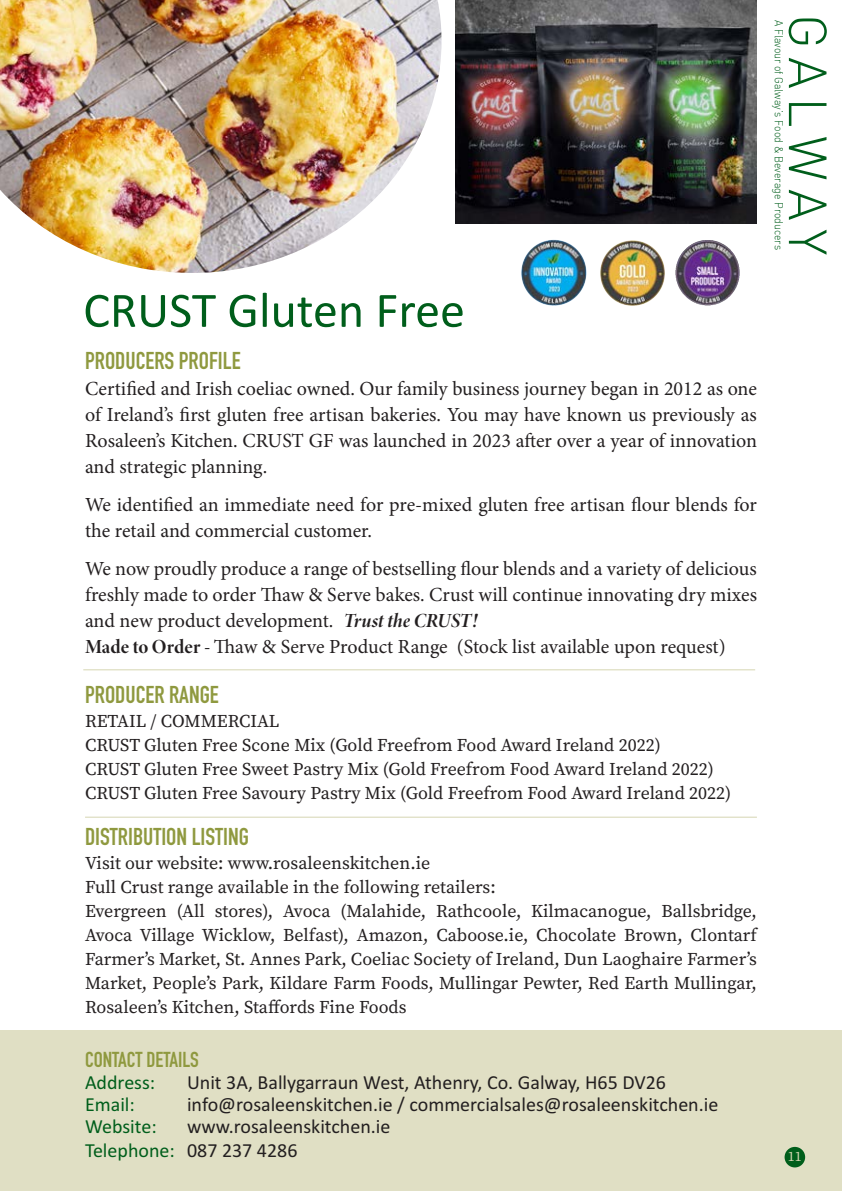
<style>
.page{position:relative;width:842px;height:1191px;background:#fff}
.page>*{position:absolute;margin:0;border:0;box-sizing:border-box;transform-origin:0 0}
.t1{font:300 52.8px "DIN";letter-spacing:.16em;color:#005e1b}
.COMPANY_NAME{font:50px "Calibri";color:#005e1b}
.HEADING_FOR_PARAGRAPH{font:700 24px "DIN Condensed";color:#8f993f}
.t2{font:700 21.2px "DIN Condensed";color:#8f993f}
.USE_TEXT{font:20px/26px "Minion Pro";color:#231f20;text-align:justify}
.t3{font:20px "Calibri";color:#231f20}
.t4{font:20px "Calibri";color:#005e1b}
.PRODUCERS_TEXT{font:18px/24px "Source Serif Variable";color:#231f20;text-align:justify}
.t5{font:14px "Source Serif Variable";color:#d6d6b2}
.t6{font:300 11.6px "DIN";color:#005e1b;scale:.9 1}
.s1{font-family:"Minion Variable Concept";font-style:italic}
.s2{font-family:"Minion Variable Concept"}
.s3{color:#231f20}
</style>
<div class="page">
<div style="left:0;top:1030px;width:842px;height:161px;background:#e0dfc4"></div>
<div style="left:784px;top:1146px;width:21px;height:21px;background:#005e1b;border-radius:50%"></div>
<img style="left:600px;top:240px;width:65px;height:66px">
<img style="left:521px;top:239px;width:66px;height:67px">
<img style="left:675px;top:240px;width:65px;height:66px">
<img style="left:0;top:0;width:441px;height:273px">
<img style="left:456px;top:0;width:301px;height:223px">
<hr style="left:83px;top:669px;width:672px;height:1px;background:#d6d6b2">
<hr style="left:85px;top:816px;width:672px;height:1px;background:#d6d6b2">
<p class="t6" style="left:786px;top:20px;width:257px;rotate:90deg">A Flavour of Galway’s Food &amp; Beverage Producers</p>
<h1 class="t1" style="left:840px;top:14px;width:243px;rotate:90deg">GALWAY</h1>
<p class="COMPANY_NAME" style="left:83px;top:278px;width:383px">CRUST Gluten Free</p>
<p class="HEADING_FOR_PARAGRAPH" style="left:85px;top:344px;width:157px">PRODUCERS PROFILE</p>
<p class="USE_TEXT" style="left:85px;top:375px;width:673px">Certified and Irish coeliac owned. Our family business journey began in 2012 as one of Ireland’s first gluten free artisan bakeries. You may have known us previously as Rosaleen’s Kitchen. CRUST GF was launched in 2023 after over a year of innovation and strategic planning.</p>
<p class="USE_TEXT" style="left:85px;top:491px;width:673px">We identified an immediate need for pre-mixed gluten free artisan flour blends for the retail and commercial customer.</p>
<p class="USE_TEXT" style="left:85px;top:555px;width:673px">We now proudly produce a range of bestselling flour blends and a variety of delicious freshly made to order Thaw &amp; Serve bakes. Crust will continue innovating dry mixes and new product development. <span class="s1">Trust the CRUST!</span></p>
<p class="USE_TEXT" style="left:85px;top:633px;width:642px"><span class="s2">Made to Order -</span> Thaw &amp; Serve Product Range (Stock list available upon request)</p>
<p class="HEADING_FOR_PARAGRAPH" style="left:85px;top:678px;width:135px">PRODUCER RANGE</p>
<p class="PRODUCERS_TEXT" style="left:85px;top:709px;width:196px">RETAIL / COMMERCIAL</p>
<p class="PRODUCERS_TEXT" style="left:85px;top:733px;width:577px">CRUST Gluten Free Scone Mix (Gold Freefrom Food Award Ireland 2022)</p>
<p class="PRODUCERS_TEXT" style="left:85px;top:757px;width:630px">CRUST Gluten Free Sweet Pastry Mix (Gold Freefrom Food Award Ireland 2022)</p>
<p class="PRODUCERS_TEXT" style="left:85px;top:781px;width:648px">CRUST Gluten Free Savoury Pastry Mix (Gold Freefrom Food Award Ireland 2022)</p>
<p class="HEADING_FOR_PARAGRAPH" style="left:85px;top:820px;width:165px">DISTRIBUTION LISTING</p>
<p class="PRODUCERS_TEXT" style="left:85px;top:851px;width:347px">Visit our website: www.rosaleenskitchen.ie</p>
<p class="PRODUCERS_TEXT" style="left:85px;top:875px;width:412px">Full Crust range available in the following retailers:</p>
<p class="PRODUCERS_TEXT" style="left:85px;top:899px;width:673px">Evergreen (All stores), Avoca (Malahide, Rathcoole, Kilmacanogue, Ballsbridge, Avoca Village Wicklow, Belfast), Amazon, Caboose.ie, Chocolate Brown, Clontarf Farmer’s Market, St. Annes Park, Coeliac Society of Ireland, Dun Laoghaire Farmer’s Market, People’s Park, Kildare Farm Foods, Mullingar Pewter, Red Earth Mullingar, Rosaleen’s Kitchen, Staffords Fine Foods</p>
<p class="t2" style="left:85px;top:1044px;width:115px">CONTACT DETAILS</p>
<p class="t4" style="left:85px;top:1069px;width:72px">Address:</p>
<p class="t3" style="left:187px;top:1069px;width:480px">Unit 3A, Ballygarraun West, Athenry, Co. Galway, H65 DV26</p>
<p class="t4" style="left:85px;top:1091px;width:51px">Email:</p>
<p class="t3" style="left:187px;top:1091px;width:533px">info@rosaleenskitchen.ie / commercialsales@rosaleenskitchen.ie</p>
<p class="t4" style="left:85px;top:1113px;width:73px">Website:</p>
<p class="t3" style="left:187px;top:1113px;width:205px">www.rosaleenskitchen.ie</p>
<p class="t4" style="left:85px;top:1137px;width:214px">Telephone: <span class="s3">087 237 4286</span></p>
<p class="t5" style="left:788px;top:1146px;width:15px">11</p>
</div>
